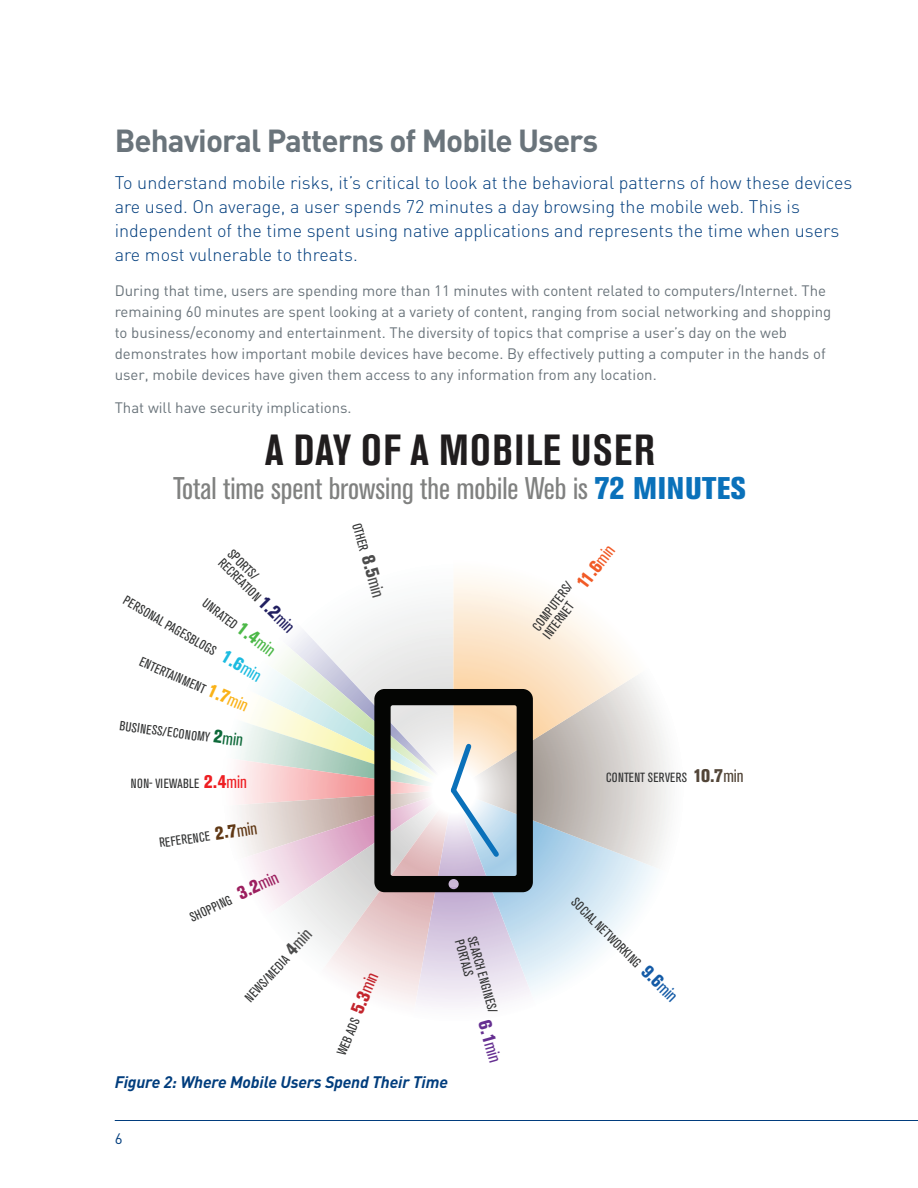
<style>
.page{position:relative;width:918px;height:1188px;background:#fff}
.page>*{position:absolute;margin:0;border:0;box-sizing:border-box;transform-origin:0 0}
.t1{font:700 condensed 43.2px "Akzidenz Grotesk Pro";letter-spacing:.035em;color:#201d1e}
.t2{font:700 31.5px "DIN";letter-spacing:-.03em;color:#6a747b}
.t3{font:condensed 31.05px "Akzidenz Grotesk Pro";color:#808180}
.t4{font:800 condensed 18.15px "Akzidenz Grotesk Pro";color:#652f91}
.t5{font:300 18px/24px "DIN";color:#013d7d}
.t6{font:italic 700 16.5px "DIN";letter-spacing:-.01em;color:#013d7d}
.t7{font:15px/21px "DIN";color:#6a747b}
.t8{font:15px "DIN";color:#013d7d}
.t9{font:condensed 13.2px/13.2px "Akzidenz Grotesk Pro";letter-spacing:.02em;color:#313232}
.s1{font-weight:800;color:#0a71ba}
.s2{font-weight:800;font-size:18.15px;color:#211f60}
.s3{font-size:18.15px;color:#211f60}
.s4{font-weight:800;font-size:18.15px;color:#1cbbe0}
.s5{font-size:18.15px;color:#1cbbe0}
.s6{font-weight:800;font-size:18.15px;color:#4cb848}
.s7{font-size:18.15px;color:#4cb848}
.s8{font-weight:800;font-size:18.15px;color:#fab217}
.s9{font-size:18.15px;color:#fab217}
.s10{font-weight:800;font-size:18.15px;color:#0d6939}
.s11{font-size:18.15px;color:#0d6939}
.s12{font-weight:800;font-size:18.15px;color:#ee1f23}
.s13{font-size:18.15px;color:#ee1f23}
.s14{font-weight:800;font-size:18.15px;color:#603815}
.s15{font-size:18.15px;color:#603815}
.s16{font-weight:800;font-size:18.15px;color:#9c1f5f}
.s17{font-size:18.15px;color:#9c1f5f}
.s18{font-weight:800;font-size:18.15px;color:#4c4c4c}
.s19{font-size:18.15px;color:#4c4c4c}
.s20{font-weight:800;font-size:18.15px;color:#c3252d}
.s21{font-size:18.15px;color:#c3252d}
.s22{font-weight:400}
.s23{font-weight:800;font-size:18.15px;color:#f15a26}
.s24{font-size:18.15px;color:#f15a26}
.s25{font-weight:800;font-size:18.15px;color:#524538}
.s26{font-size:18.15px;color:#524538}
.s27{font-weight:800;font-size:18.15px;color:#135aa6}
.s28{font-size:18.15px;color:#135aa6}
</style>
<div class="page">
<hr style="left:115px;top:1120px;width:803px;height:1px;background:#013d7d">
<svg style="left:548px;top:873px;width:106px;height:112px"></svg>
<svg style="left:548px;top:704px;width:120px;height:169px"></svg>
<svg style="left:548px;top:598px;width:102px;height:192px"></svg>
<svg style="left:237px;top:577px;width:311px;height:429px"></svg>
<h2 class="t2" style="left:115px;top:119px;width:485px">Behavioral Patterns of Mobile Users</h2>
<p class="t5" style="left:115px;top:170px;width:739px">To understand mobile risks, it’s critical to look at the behavioral patterns of how these devices are used. On average, a user spends 72 minutes a day browsing the mobile web. This is independent of the time spent using native applications and represents the time when users are most vulnerable to threats.</p>
<p class="t7" style="left:115px;top:280px;width:718px">During that time, users are spending more than 11 minutes with content related to computers/Internet. The remaining 60 minutes are spent looking at a variety of content, ranging from social networking and shopping to business/economy and entertainment. The diversity of topics that comprise a user’s day on the web demonstrates how important mobile devices have become. By effectively putting a computer in the hands of user, mobile devices have given them access to any information from any location.</p>
<p class="t7" style="left:115px;top:397px;width:238px">That will have security implications.</p>
<h1 class="t1" style="left:265px;top:422px;width:391px">A DAY OF A MOBILE USER</h1>
<h3 class="t3" style="left:173px;top:468px;width:574px">Total time spent browsing the mobile Web is <span class="s1">72 MINUTES</span></h3>
<p class="t9" style="left:235px;top:546px;width:101px;rotate:45deg">SPORTS/<br>RECREATION <span class="s2">1.2</span><span class="s3">min</span></p>
<p class="t9" style="left:128px;top:594px;width:158px;rotate:30deg">PERSONAL PAGESBLOGS <span class="s4">1.6</span><span class="s5">min</span></p>
<p class="t9" style="left:208px;top:596px;width:88px;rotate:37deg">UNRATED <span class="s6">1.4</span><span class="s7">min</span></p>
<p class="t9" style="left:143px;top:654px;width:118px;rotate:24deg">ENTERTAINMENT <span class="s8">1.7</span><span class="s9">min</span></p>
<p class="t9" style="left:121px;top:718px;width:125px;rotate:8deg">BUSINESS/ECONOMY <span class="s10">2</span><span class="s11">min</span></p>
<p class="t9" style="left:131px;top:776px;width:118px">NON- VIEWABLE <span class="s12">2.4</span><span class="s13">min</span></p>
<p class="t9" style="left:158px;top:836px;width:100px;rotate:-8deg">REFERENCE <span class="s14">2.7</span><span class="s15">min</span></p>
<p class="t9" style="left:188px;top:912px;width:98px;rotate:-25deg">SHOPPING <span class="s16">3.2</span><span class="s17">min</span></p>
<p class="t9" style="left:243px;top:996px;width:94px;rotate:-48deg">NEWS/MEDIA <span class="s18">4</span><span class="s19">min</span></p>
<p class="t9" style="left:363px;top:522px;width:78px;rotate:74deg">OTHER <span class="s18">8.5</span><span class="s19">min</span></p>
<p class="t9" style="left:335px;top:1052px;width:89px;rotate:-68deg">WEB ADS <span class="s20">5.3</span><span class="s21">min</span></p>
<p class="t9" style="left:478px;top:935px;width:81px;rotate:74deg">SEARCH ENGINES/<br>PORTALS</p>
<p class="t4" style="left:495px;top:1017px;width:45px;rotate:74deg">6.1<span class="s22">min</span></p>
<p class="t6" style="left:115px;top:1072px;width:335px">Figure 2: Where Mobile Users Spend Their Time</p>
<p class="t8" style="left:115px;top:1129px;width:9px">6</p>
<p class="t9" style="left:530px;top:625px;width:113px;rotate:-53deg">COMPUTERS/<br>INTERNET <span class="s23">11.6</span><span class="s24">min</span></p>
<p class="t9" style="left:606px;top:770px;width:139px">CONTENT SERVERS <span class="s25">10.7</span><span class="s26">min</span></p>
<p class="t9" style="left:579px;top:895px;width:143px;rotate:45deg">SOCIAL NETWORKING <span class="s27">9.6</span><span class="s28">min</span></p>
</div>
